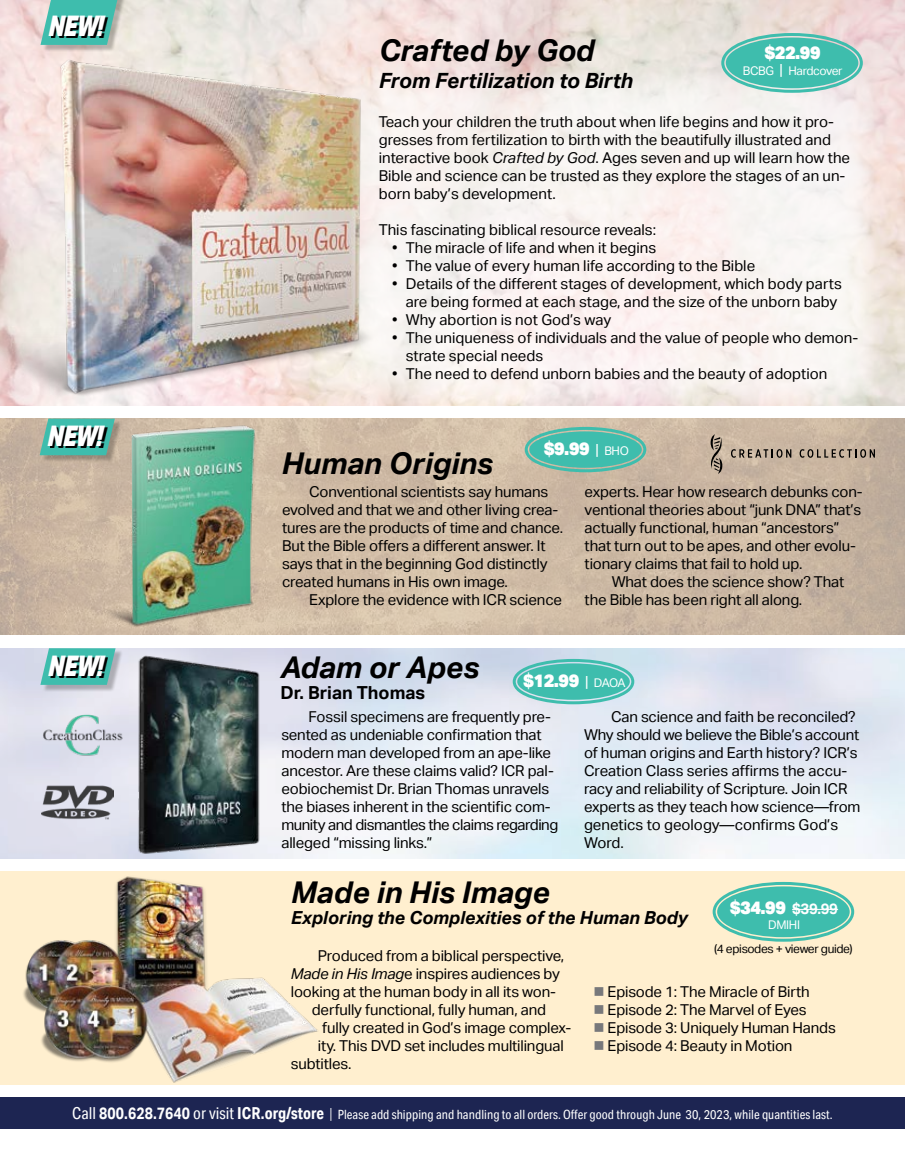
<style>
.page{position:relative;width:905px;height:1175px;background:#fff}
.page>*{position:absolute;margin:0;border:0;box-sizing:border-box;transform-origin:0 0}
.t1{font:italic 700 30px "Aktiv Grotesk";color:#000}
.t2{font:italic 900 28.35px "Aktiv Grotesk Cd";letter-spacing:-.03em;color:#fff;scale:.89 1}
.t3{font:italic 700 21px "Aktiv Grotesk";color:#000}
.t4{font:900 18px "Aktiv Grotesk";letter-spacing:-.03em;color:#fff}
.t5{font:italic 700 18px "Aktiv Grotesk";color:#000}
.t6{font:700 18px "Aktiv Grotesk";color:#000}
.t7{font:15px/18px "Aktiv Grotesk";letter-spacing:-.01em;color:#000}
.t8{font:12.75px "Aktiv Grotesk Cd";letter-spacing:.005em;color:#fff}
.t9{font:12px "Aktiv Grotesk";letter-spacing:-.03em;color:#000}
.t10{font:12px "Aktiv Grotesk";letter-spacing:-.03em;color:#fff}
.s1{font-style:italic}
.s2{font-size:15px}
.s3{font-weight:400;font-size:15px}
.s4{font-weight:400;font-size:12px}
.s5{font-weight:700;font-size:15px}
.s6{color:#77787b}
.s7{font-size:16.5px}
.s8{font-weight:700;font-size:16.5px}
.s9{font-weight:300;font-size:15px}
</style>
<div class="page">
<img style="left:0;top:418px;width:904px;height:216px">
<img style="left:0;top:648px;width:904px;height:210px">
<img style="left:0;top:0;width:904px;height:405px">
<div style="left:0;top:1096px;width:904px;height:32px;background:#1d2552"></div>
<img style="left:0;top:56px;width:387px;height:350px">
<div style="left:0;top:871px;width:904px;height:214px;background:#ffefcf"></div>
<svg style="left:351px;top:72px;width:523px;height:332px;fill:#f9f3f0"></svg>
<div style="left:725px;top:37px;width:133px;height:51px;background:#3ebdad;border-radius:50%"></div>
<div style="left:721px;top:33px;width:141px;height:60px;border:3px solid #3ebdad;border-radius:50%"></div>
<div style="left:727px;top:39px;width:129px;height:48px;border:3px solid #3ebdad;border-radius:50%"></div>
<div style="left:42px;top:0;width:86px;height:52px;background:#000;opacity:.25"></div>
<svg style="left:41px;top:0;width:76px;height:45px;background:#5cbfb1"></svg>
<svg style="left:51px;top:17px;width:57px;height:21px"></svg>
<div style="left:42px;top:420px;width:80px;height:42px;background:#000;opacity:.25"></div>
<svg style="left:40px;top:418px;width:75px;height:37px"></svg>
<svg style="left:50px;top:428px;width:54px;height:20px"></svg>
<div style="left:42px;top:649px;width:81px;height:43px;background:#000;opacity:.25"></div>
<svg style="left:40px;top:648px;width:76px;height:37px;background:#5bbbb1"></svg>
<svg style="left:51px;top:657px;width:57px;height:20px"></svg>
<img style="left:132px;top:654px;width:130px;height:201px">
<img style="left:41px;top:786px;width:72px;height:33px">
<img style="left:40px;top:703px;width:86px;height:58px">
<div style="left:517px;top:663px;width:112px;height:37px;background:#3ebdad;border-radius:50%"></div>
<div style="left:512px;top:659px;width:122px;height:45px;border:3px solid #3ebdad;border-radius:50%"></div>
<div style="left:518px;top:665px;width:110px;height:33px;border:3px solid #3ebdad;border-radius:50%"></div>
<img style="left:104px;top:424px;width:154px;height:204px">
<svg style="left:710px;top:434px;width:12px;height:40px"></svg>
<svg style="left:731px;top:449px;width:60px;height:9px"></svg>
<svg style="left:799px;top:449px;width:75px;height:9px"></svg>
<div style="left:529px;top:431px;width:112px;height:37px;background:#3ebdad;border-radius:50%"></div>
<div style="left:524px;top:427px;width:122px;height:45px;border:3px solid #3ebdad;border-radius:50%"></div>
<div style="left:530px;top:433px;width:110px;height:33px;border:3px solid #3ebdad;border-radius:50%"></div>
<img style="left:23px;top:876px;width:295px;height:207px">
<div style="left:717px;top:886px;width:132px;height:51px;background:#3ebdad;border-radius:50%"></div>
<div style="left:712px;top:882px;width:142px;height:59px;border:3px solid #3ebdad;border-radius:50%"></div>
<div style="left:718px;top:888px;width:130px;height:47px;border:3px solid #3ebdad;border-radius:50%"></div>
<hr style="left:792px;top:909px;width:46px;height:1px;background:#fff">
<h2 class="t2" style="left:49px;top:7px;width:63px">NEW!</h2>
<h2 class="t2" style="left:48px;top:417px;width:63px">NEW!</h2>
<h1 class="t1" style="left:379px;top:33px;width:217px">Crafted by God</h1>
<h3 class="t3" style="left:379px;top:68px;width:256px">From Fertilization to Birth</h3>
<p class="t7" style="left:379px;top:112px;width:473px">Teach your children the truth about when life begins and how it pro&shy;gresses from fertilization to birth with the beautifully illustrated and interactive book <span class="s1">Crafted by God</span>. Ages seven and up will learn how the Bible and science can be trusted as they explore the stages of an un&shy;born baby’s development.</p>
<p class="t7" style="left:379px;top:220px;width:279px">This fascinating biblical resource reveals:</p>
<p class="t7" style="left:392px;top:238px;width:265px">• The miracle of life and when it begins</p>
<p class="t7" style="left:392px;top:256px;width:364px">• The value of every human life according to the Bible</p>
<p class="t7" style="left:392px;top:274px;width:451px;text-align:center">• Details of the different stages of development, which body parts are being formed at each stage, and the size of the unborn baby</p>
<p class="t7" style="left:392px;top:310px;width:220px">• Why abortion is not God’s way</p>
<p class="t7" style="left:406px;top:328px;width:454px;text-indent:-14px">• The uniqueness of individuals and the value of people who demon&shy;strate special needs</p>
<p class="t7" style="left:392px;top:364px;width:436px">• The need to defend unborn babies and the beauty of adoption</p>
<p class="t4" style="left:764px;top:41px;width:57px">$22.99</p>
<p class="t10" style="left:742px;top:63px;width:101px">BCBG <span class="s2">|</span> Hardcover</p>
<h1 class="t1" style="left:281px;top:446px;width:213px">Human Origins</h1>
<p class="t4" style="left:544px;top:437px;width:86px">$9.99 <span class="s3">|</span> <span class="s4">BHO</span></p>
<p class="t7" style="left:282px;top:483px;width:282px;text-indent:27px">Conventional scientists say humans evolved and that we and other living crea&shy;tures are the products of time and chance.<br>But the Bible offers a different answer. It says that in the beginning God distinctly created humans in His own image.</p>
<p class="t7" style="left:309px;top:591px;width:254px">Explore the evidence with ICR science</p>
<p class="t7" style="left:584px;top:483px;width:279px">experts. Hear how research debunks con&shy;ventional theories about “junk DNA” that’s actually functional, human “ancestors” that turn out to be apes, and other evolu&shy;tionary claims that fail to hold up.</p>
<p class="t7" style="left:584px;top:573px;width:261px;text-indent:27px">What does the science show? That the Bible has been right all along.</p>
<h2 class="t2" style="left:49px;top:647px;width:63px">NEW!</h2>
<h1 class="t1" style="left:280px;top:650px;width:200px">Adam or Apes</h1>
<p class="t6" style="left:280px;top:682px;width:146px">Dr. Brian Thomas</p>
<p class="t7" style="left:281px;top:708px;width:278px;text-indent:27px">Fossil specimens are frequently pre&shy;sented as undeniable confirmation that modern man developed from an ape-like ancestor. Are these claims valid? ICR pal&shy;eobiochemist Dr. Brian Thomas unravels the biases inherent in the scientific com&shy;munity and dismantles the claims regarding alleged “missing links.”</p>
<p class="t7" style="left:584px;top:708px;width:278px;text-indent:27px">Can science and faith be reconciled?<br>Why should we believe the Bible’s account of human origins and Earth history? ICR’s Creation Class series affirms the accu&shy;racy and reliability of Scripture. Join ICR experts as they teach how science—from genetics to geology—confirms God’s Word.</p>
<p class="t4" style="left:523px;top:669px;width:104px">$12.99 <span class="s3">|</span> <span class="s4">DAOA</span></p>
<h1 class="t1" style="left:291px;top:875px;width:260px">Made in His Image</h1>
<p class="t5" style="left:291px;top:907px;width:398px">Exploring the Complexities of the Human Body</p>
<p class="t4" style="left:730px;top:896px;width:109px">$34.99 <span class="s5">$39.99</span></p>
<p class="t10" style="left:768px;top:918px;width:33px">DMIHI</p>
<p class="t9" style="left:714px;top:942px;width:140px">(4 episodes + viewer guide)</p>
<p class="t7" style="left:318px;top:946px;width:248px">Produced from a biblical perspective,</p>
<p class="t7" style="left:291px;top:964px;width:271px"><span class="s1">Made in His Imag</span>e inspires audiences by</p>
<p class="t7" style="left:291px;top:982px;width:267px">looking at the human body in all its won-</p>
<p class="t7" style="left:312px;top:1000px;width:236px">derfully functional, fully human, and</p>
<p class="t7" style="left:322px;top:1018px;width:250px">fully created in God’s image complex-</p>
<p class="t7" style="left:318px;top:1036px;width:247px">ity. This DVD set includes multilingual</p>
<p class="t7" style="left:291px;top:1054px;width:62px">subtitles.</p>
<p class="t7" style="left:593px;top:982px;width:218px"><span class="s6">■</span> Episode 1: The Miracle of Birth</p>
<p class="t7" style="left:593px;top:1000px;width:215px"><span class="s6">■</span> Episode 2: The Marvel of Eyes</p>
<p class="t7" style="left:593px;top:1018px;width:244px"><span class="s6">■</span> Episode 3: Uniquely Human Hands</p>
<p class="t7" style="left:593px;top:1036px;width:200px"><span class="s6">■</span> Episode 4: Beauty in Motion</p>
<p class="t8" style="left:72px;top:1106px;width:762px"><span class="s7">Call</span> <span class="s8">800.628.7640</span> <span class="s7">or visit</span> <span class="s8">ICR.org/store</span> <span class="s9">|</span> Please add shipping and handling to all orders. Offer good through June 30, 2023, while quantities last.</p>
</div>
